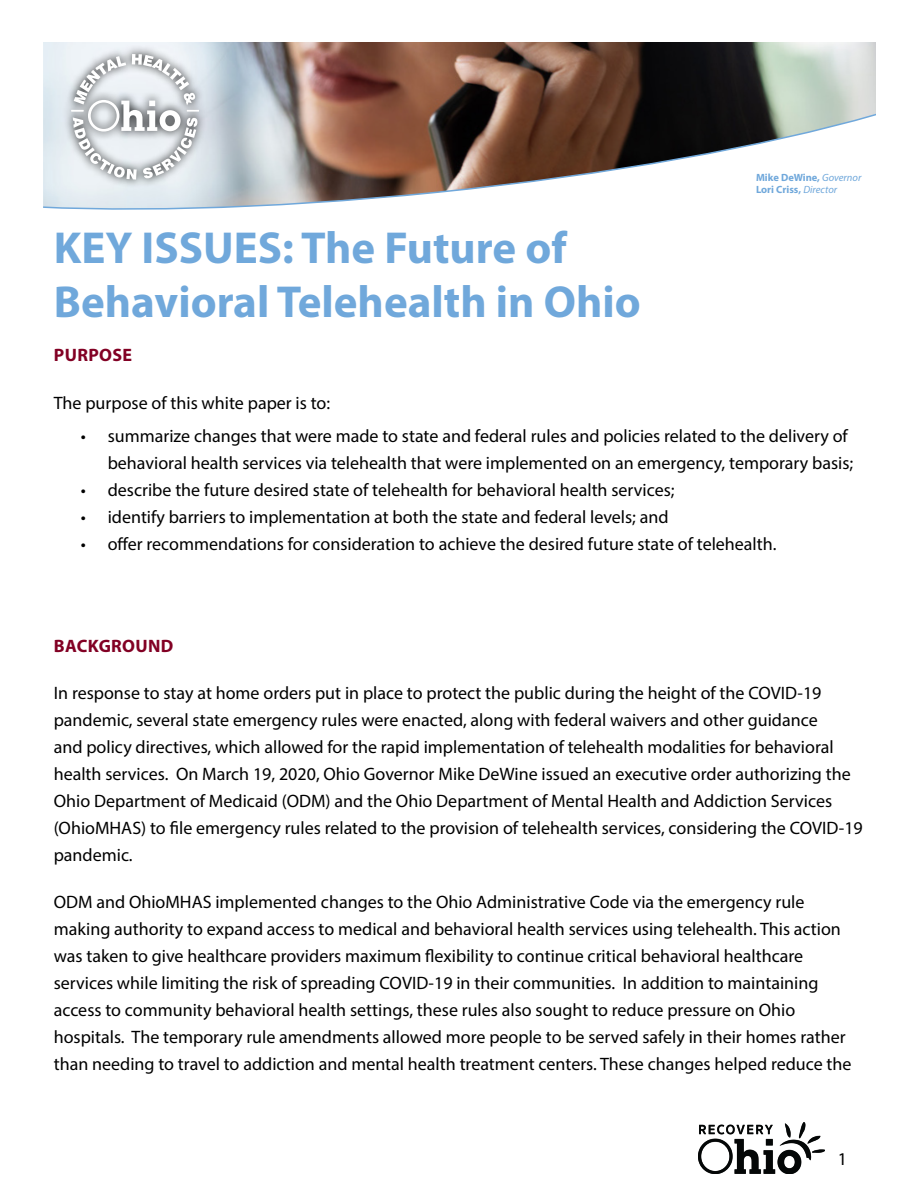
<style>
.page{position:relative;width:918px;height:1188px;background:#fff}
.page>*{position:absolute;margin:0;border:0;box-sizing:border-box;transform-origin:0 0}
.t1{font:700 45px/54px "Myriad Pro";color:#70a8db}
.t2{font:18px/27px "Myriad Pro";color:#000}
.t3{font:700 18px "Myriad Pro";letter-spacing:.02em;color:#820024}
.t4{font:700 10.5px/12.6px "Myriad Pro";color:#70a8db}
.s1{font-weight:400;font-style:italic}
</style>
<div class="page">
<svg style="left:698px;top:1122px;width:127px;height:52px"></svg>
<img style="left:43px;top:42px;width:833px;height:168px">
<p class="t4" style="left:756px;top:170px;width:107px">Mike DeWine, <span class="s1">Governor<br></span>Lori Criss, <span class="s1">Director</span></p>
<h1 class="t1" style="left:54px;top:220px;width:589px">KEY ISSUES: The Future of<br>Behavioral Telehealth in Ohio</h1>
<p class="t3" style="left:54px;top:344px;width:80px">PURPOSE</p>
<p class="t2" style="left:54px;top:389px;width:278px">The purpose of this white paper is to:</p>
<p class="t2" style="left:108px;top:423px;width:747px;text-indent:-27px">• summarize changes that were made to state and federal rules and policies related to the delivery of behavioral health services via telehealth that were implemented on an emergency, temporary basis;</p>
<p class="t2" style="left:81px;top:477px;width:595px">• describe the future desired state of telehealth for behavioral health services;</p>
<p class="t2" style="left:81px;top:504px;width:589px">• identify barriers to implementation at both the state and federal levels; and</p>
<p class="t2" style="left:81px;top:531px;width:697px">• offer recommendations for consideration to achieve the desired future state of telehealth.</p>
<p class="t3" style="left:54px;top:634px;width:121px">BACKGROUND</p>
<p class="t2" style="left:54px;top:679px;width:811px">In response to stay at home orders put in place to protect the public during the height of the COVID-19 pandemic, several state emergency rules were enacted, along with federal waivers and other guidance<br>and policy directives, which allowed for the rapid implementation of telehealth modalities for behavioral health services. On March 19, 2020, Ohio Governor Mike DeWine issued an executive order authorizing the Ohio Department of Medicaid (ODM) and the Ohio Department of Mental Health and Addiction Services (OhioMHAS) to file emergency rules related to the provision of telehealth services, considering the COVID-19 pandemic.</p>
<p class="t2" style="left:54px;top:888px;width:799px">ODM and OhioMHAS implemented changes to the Ohio Administrative Code via the emergency rule making authority to expand access to medical and behavioral health services using telehealth. This action was taken to give healthcare providers maximum flexibility to continue critical behavioral healthcare services while limiting the risk of spreading COVID-19 in their communities. In addition to maintaining access to community behavioral health settings, these rules also sought to reduce pressure on Ohio hospitals. The temporary rule amendments allowed more people to be served safely in their homes rather than needing to travel to addiction and mental health treatment centers. These changes helped reduce the</p>
<p class="t2" style="left:838px;top:1146px;width:11px">1</p>
</div>
